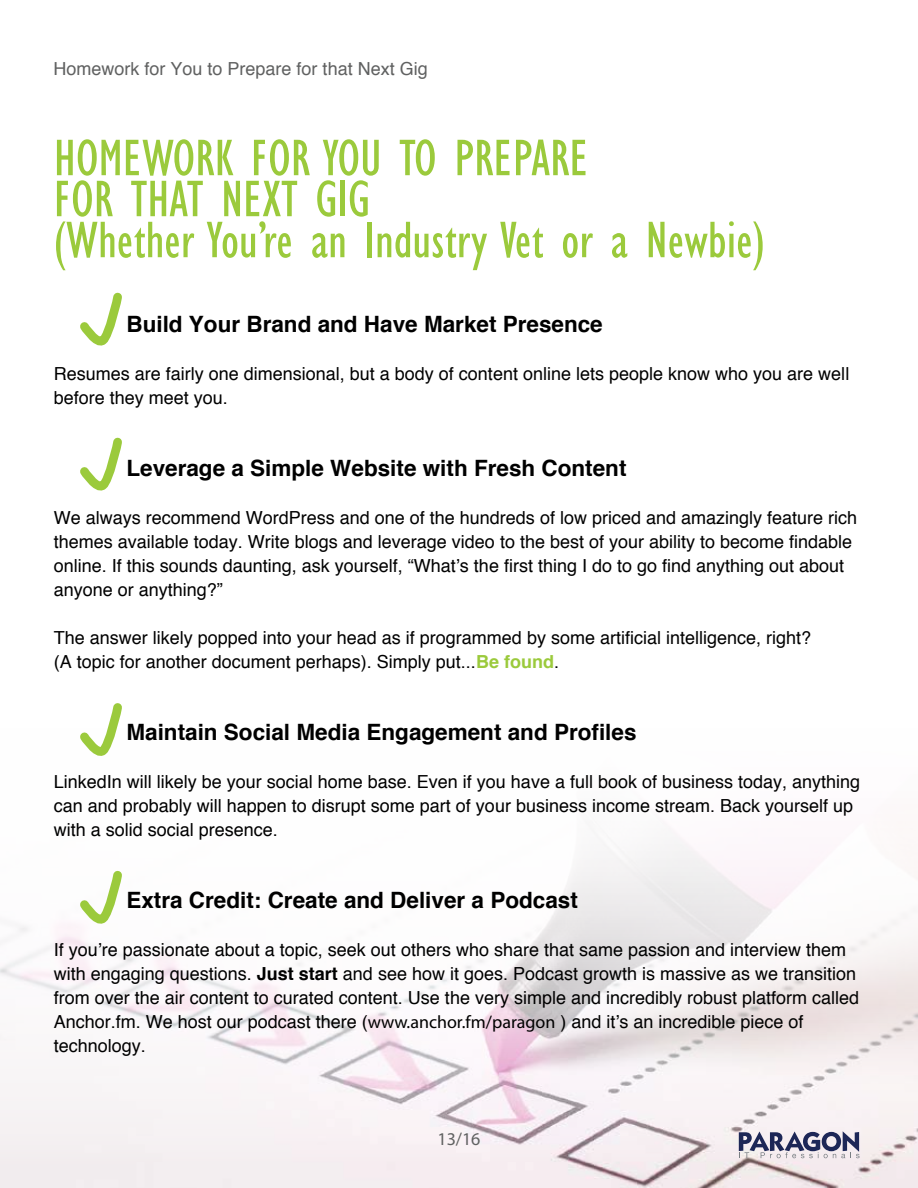
<style>
.page{position:relative;width:918px;height:1188px;background:#fff}
.page>*{position:absolute;margin:0;border:0;box-sizing:border-box;transform-origin:0 0}
.t1{font:condensed 53.1px/41px "Gill Sans";color:#9bca3c}
.t2{font:700 22.5px "Helvetica";color:#000}
.t3{font:18px/24px "Helvetica";color:#000}
.t4{font:18px "Helvetica";color:#606161}
.t5{font:18px "Myriad Pro";color:#606161}
.s1{font-weight:700;color:#9bca3c}
.s2{font-weight:700}
.s3{font-family:"Helvetica World";font-style:italic}
</style>
<div class="page">
<svg style="left:0;top:837px;width:918px;height:351px"></svg>
<svg style="left:80px;top:292px;width:42px;height:54px"></svg>
<svg style="left:80px;top:437px;width:42px;height:54px"></svg>
<svg style="left:80px;top:703px;width:42px;height:53px"></svg>
<svg style="left:76px;top:866px;width:51px;height:70px"></svg>
<svg style="left:739px;top:1131px;width:121px;height:27px"></svg>
<p class="t4" style="left:54px;top:55px;width:376px">Homework for You to Prepare for that Next Gig</p>
<h1 class="t1" style="left:54px;top:138px;width:713px">HOMEWORK FOR YOU TO PREPARE<br>FOR THAT NEXT GIG<br>(Whether You’re an Industry Vet or a Newbie)</h1>
<p class="t2" style="left:126px;top:306px;width:478px">Build Your Brand and Have Market Presence</p>
<p class="t3" style="left:54px;top:362px;width:797px">Resumes are fairly one dimensional, but a body of content online lets people know who you are well before they meet you.</p>
<p class="t2" style="left:126px;top:450px;width:502px">Leverage a Simple Website with Fresh Content</p>
<p class="t3" style="left:54px;top:506px;width:805px">We always recommend WordPress and one of the hundreds of low priced and amazingly feature rich themes available today. Write blogs and leverage video to the best of your ability to become findable online. If this sounds daunting, ask yourself, “What’s the first thing I do to go find anything out about anyone or anything?”</p>
<p class="t3" style="left:54px;top:626px;width:759px">The answer likely popped into your head as if programmed by some artificial intelligence, right? (A topic for another document perhaps). Simply put...<span class="s1">Be found</span>.</p>
<p class="t2" style="left:126px;top:714px;width:512px">Maintain Social Media Engagement and Profiles</p>
<p class="t3" style="left:54px;top:770px;width:808px">LinkedIn will likely be your social home base. Even if you have a full book of business today, anything can and probably will happen to disrupt some part of your business income stream. Back yourself up with a solid social presence.</p>
<p class="t2" style="left:126px;top:882px;width:453px">Extra Credit: Create and Deliver a Podcast</p>
<p class="t3" style="left:54px;top:938px;width:807px">If you’re passionate about a topic, seek out others who share that same passion and interview them with engaging questions. <span class="s2">Just start</span> and see how it goes. Podcast growth is massive as we transition from over the air content to curated content. Use the very simple and incredibly robust platform called Anchor.fm. We host our podcast there (<span class="s3">www.anchor.fm/paragon</span> ) and it’s an incredible piece of technology.</p>
<p class="t5" style="left:437px;top:1128px;width:45px">13/16</p>
<p class="t5" style="left:471px;top:1128px;width:11px">4</p>
</div>
